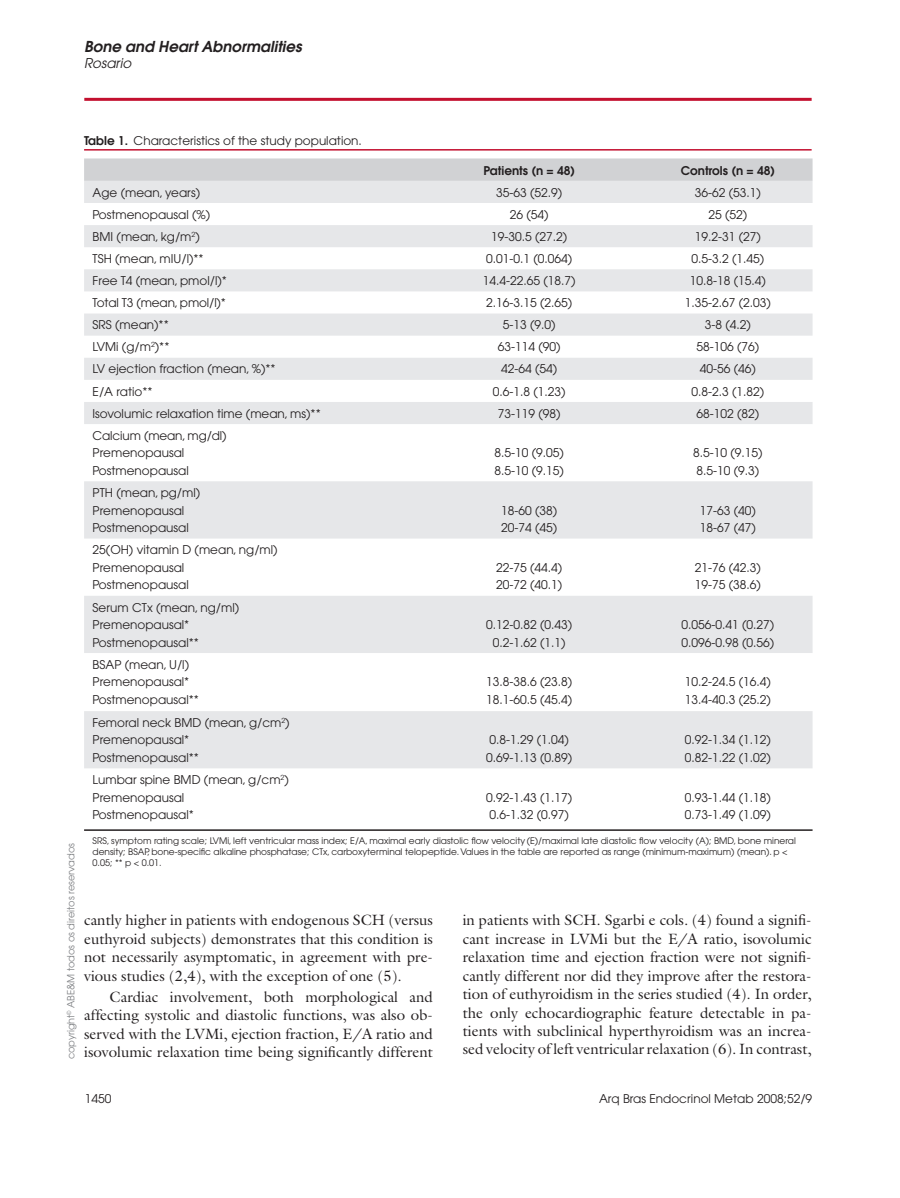
<style>
.page{position:relative;width:900px;height:1198px;background:#fff}
.page>*{position:absolute;margin:0;border:0;box-sizing:border-box;transform-origin:0 0}
.t1{font:15px/18.5px "Galliard";color:#231f20;text-align:justify}
.t2{font:italic 600 15px "Avant Garde";color:#231f20}
.t3{font:italic 13.5px "Avant Garde";color:#231f20}
.t4{font:12px/17.5px "Avant Garde";color:#231f20}
.t5{font:600 12px "Avant Garde";color:#231f20}
.t6{font:9.9px "Avant Garde";letter-spacing:-.01em;color:#808285}
.t7{font:9px/11.2px "Avant Garde";color:#231f20}
.s1{font-weight:600}
</style>
<div class="page">
<hr style="left:84px;top:98px;width:727px;height:3px;background:#c3102f">
<hr style="left:84px;top:149px;width:727px;height:1px;background:#c3102f">
<div style="left:84px;top:158px;width:728px;height:23px;background:#d1d2d4"></div>
<svg style="left:84px;top:181px;width:728px;height:587px;fill:#e6e7e9"></svg>
<hr style="left:84px;top:829px;width:728px;height:1px;background:#231f20">
<p class="t2" style="left:84px;top:41px;width:219px">Bone and Heart Abnormalities</p>
<p class="t3" style="left:84px;top:58px;width:49px">Rosario</p>
<p class="t4" style="left:84px;top:133px;width:279px"><span class="s1">Table 1.</span> Characteristics of the study population.</p>
<p class="t5" style="left:483px;top:165px;width:93px">Patients (n = 48)</p>
<p class="t5" style="left:680px;top:165px;width:96px">Controls (n = 48)</p>
<p class="t4" style="left:93px;top:184px;width:109px">Age (mean, years)</p>
<p class="t4" style="left:496px;top:184px;width:68px">35-63 (52.9)</p>
<p class="t4" style="left:695px;top:184px;width:68px">36-62 (53.1)</p>
<p class="t4" style="left:93px;top:206px;width:119px">Postmenopausal (%)</p>
<p class="t4" style="left:510px;top:206px;width:40px">26 (54)</p>
<p class="t4" style="left:708px;top:206px;width:40px">25 (52)</p>
<p class="t4" style="left:93px;top:229px;width:109px">BMI (mean, kg/m<sup>2</sup>)</p>
<p class="t4" style="left:491px;top:229px;width:77px">19-30.5 (27.2)</p>
<p class="t4" style="left:695px;top:229px;width:68px">19.2-31 (27)</p>
<p class="t4" style="left:93px;top:251px;width:113px">TSH (mean, mIU/l)**</p>
<p class="t4" style="left:486px;top:251px;width:87px">0.01-0.1 (0.064)</p>
<p class="t4" style="left:691px;top:251px;width:74px">0.5-3.2 (1.45)</p>
<p class="t4" style="left:93px;top:273px;width:136px">Free T4 (mean, pmol/l)*</p>
<p class="t4" style="left:483px;top:273px;width:94px">14.4-22.65 (18.7)</p>
<p class="t4" style="left:690px;top:273px;width:77px">10.8-18 (15.4)</p>
<p class="t4" style="left:93px;top:295px;width:135px">Total T3 (mean, pmol/l)*</p>
<p class="t4" style="left:486px;top:295px;width:87px">2.16-3.15 (2.65)</p>
<p class="t4" style="left:685px;top:295px;width:87px">1.35-2.67 (2.03)</p>
<p class="t4" style="left:93px;top:317px;width:78px">SRS (mean)**</p>
<p class="t4" style="left:503px;top:317px;width:54px">5-13 (9.0)</p>
<p class="t4" style="left:704px;top:317px;width:48px">3-8 (4.2)</p>
<p class="t4" style="left:93px;top:339px;width:78px">LVMi (g/m<sup>2</sup>)**</p>
<p class="t4" style="left:498px;top:339px;width:64px">63-114 (90)</p>
<p class="t4" style="left:696px;top:339px;width:64px">58-106 (76)</p>
<p class="t4" style="left:93px;top:361px;width:185px">LV ejection fraction (mean, %)**</p>
<p class="t4" style="left:501px;top:361px;width:58px">42-64 (54)</p>
<p class="t4" style="left:699px;top:361px;width:58px">40-56 (46)</p>
<p class="t4" style="left:93px;top:383px;width:61px">E/A ratio**</p>
<p class="t4" style="left:493px;top:383px;width:74px">0.6-1.8 (1.23)</p>
<p class="t4" style="left:691px;top:383px;width:74px">0.8-2.3 (1.82)</p>
<p class="t4" style="left:93px;top:405px;width:230px">Isovolumic relaxation time (mean, ms)**</p>
<p class="t4" style="left:498px;top:405px;width:64px">73-119 (98)</p>
<p class="t4" style="left:696px;top:405px;width:64px">68-102 (82)</p>
<p class="t4" style="left:93px;top:427px;width:135px">Calcium (mean, mg/dl)<br>Premenopausal<br>Postmenopausal</p>
<p class="t4" style="left:494px;top:445px;width:71px">8.5-10 (9.05)<br>8.5-10 (9.15)</p>
<p class="t4" style="left:693px;top:445px;width:71px">8.5-10 (9.15)<br>8.5-10 (9.3)</p>
<p class="t4" style="left:93px;top:485px;width:109px">PTH (mean, pg/ml)<br>Premenopausal<br>Postmenopausal</p>
<p class="t4" style="left:93px;top:542px;width:187px">25(OH) vitamin D (mean, ng/ml)<br>Premenopausal<br>Postmenopausal</p>
<p class="t4" style="left:93px;top:599px;width:148px">Serum CTx (mean, ng/ml)<br>Premenopausal*<br>Postmenopausal**</p>
<p class="t4" style="left:93px;top:656px;width:108px">BSAP (mean, U/l)<br>Premenopausal*<br>Postmenopausal**</p>
<p class="t4" style="left:93px;top:714px;width:198px">Femoral neck BMD (mean, g/cm<sup>2</sup>)<br>Premenopausal*<br>Postmenopausal**</p>
<p class="t4" style="left:501px;top:502px;width:58px">18-60 (38)<br>20-74 (45)</p>
<p class="t4" style="left:699px;top:502px;width:58px">17-63 (40)<br>18-67 (47)</p>
<p class="t4" style="left:496px;top:559px;width:68px">22-75 (44.4)<br>20-72 (40.1)</p>
<p class="t4" style="left:694px;top:559px;width:68px">21-76 (42.3)<br>19-75 (38.6)</p>
<p class="t4" style="left:486px;top:617px;width:87px;text-align:center">0.12-0.82 (0.43)<br>0.2-1.62 (1.1)</p>
<p class="t4" style="left:681px;top:617px;width:94px">0.056-0.41 (0.27)<br>0.096-0.98 (0.56)</p>
<p class="t4" style="left:486px;top:674px;width:87px">13.8-38.6 (23.8)<br>18.1-60.5 (45.4)</p>
<p class="t4" style="left:685px;top:674px;width:87px">10.2-24.5 (16.4)<br>13.4-40.3 (25.2)</p>
<p class="t4" style="left:486px;top:732px;width:87px">0.8-1.29 (1.04)<br>0.69-1.13 (0.89)</p>
<p class="t4" style="left:685px;top:732px;width:87px">0.92-1.34 (1.12)<br>0.82-1.22 (1.02)</p>
<p class="t4" style="left:93px;top:771px;width:198px">Lumbar spine BMD (mean, g/cm<sup>2</sup>)<br>Premenopausal<br>Postmenopausal*</p>
<p class="t4" style="left:486px;top:789px;width:87px">0.92-1.43 (1.17)<br>0.6-1.32 (0.97)</p>
<p class="t4" style="left:685px;top:789px;width:87px">0.93-1.44 (1.18)<br>0.73-1.49 (1.09)</p>
<p class="t7" style="left:93px;top:835px;width:704px">SRS, symptom rating scale; LVMi, left ventricular mass index; E/A, maximal early diastolic flow velocity (E)/maximal late diastolic flow velocity (A); BMD, bone mineral density; BSAP, bone-specific alkaline phosphatase; CTx, carboxyterminal telopeptide. Values in the table are reported as range (minimum-maximum) (mean). p &lt;<br>0.05; ** p &lt; 0.01.</p>
<p class="t6" style="left:67px;top:1058px;width:217px;rotate:-90deg">copyright<sup>©</sup> ABE&amp;M todos os direitos reservados</p>
<p class="t1" style="left:84px;top:912px;width:350px">cantly higher in patients with endogenous SCH (versus euthyroid subjects) demonstrates that this condition is not necessarily asymptomatic, in agreement with pre&shy;vious studies (2,4), with the exception of one (5).</p>
<p class="t1" style="left:84px;top:988px;width:350px;text-indent:26px">Cardiac involvement, both morphological and affecting systolic and diastolic functions, was also ob&shy;served with the LVMi, ejection fraction, E/A ratio and isovolumic relaxation time being significantly different</p>
<p class="t1" style="left:462px;top:912px;width:350px">in patients with SCH. Sgarbi e cols. (4) found a signifi&shy;cant increase in LVMi but the E/A ratio, isovolumic relaxation time and ejection fraction were not signifi&shy;cantly different nor did they improve after the restora&shy;tion of euthyroidism in the series studied (4). In order, the only echocardiographic feature detectable in pa&shy;tients with subclinical hyperthyroidism was an increa&shy;sed velocity of left ventricular relaxation (6). In contrast,</p>
<p class="t4" style="left:85px;top:1091px;width:28px">1450</p>
<p class="t4" style="left:599px;top:1091px;width:215px">Arq Bras Endocrinol Metab 2008;52/9</p>
</div>
